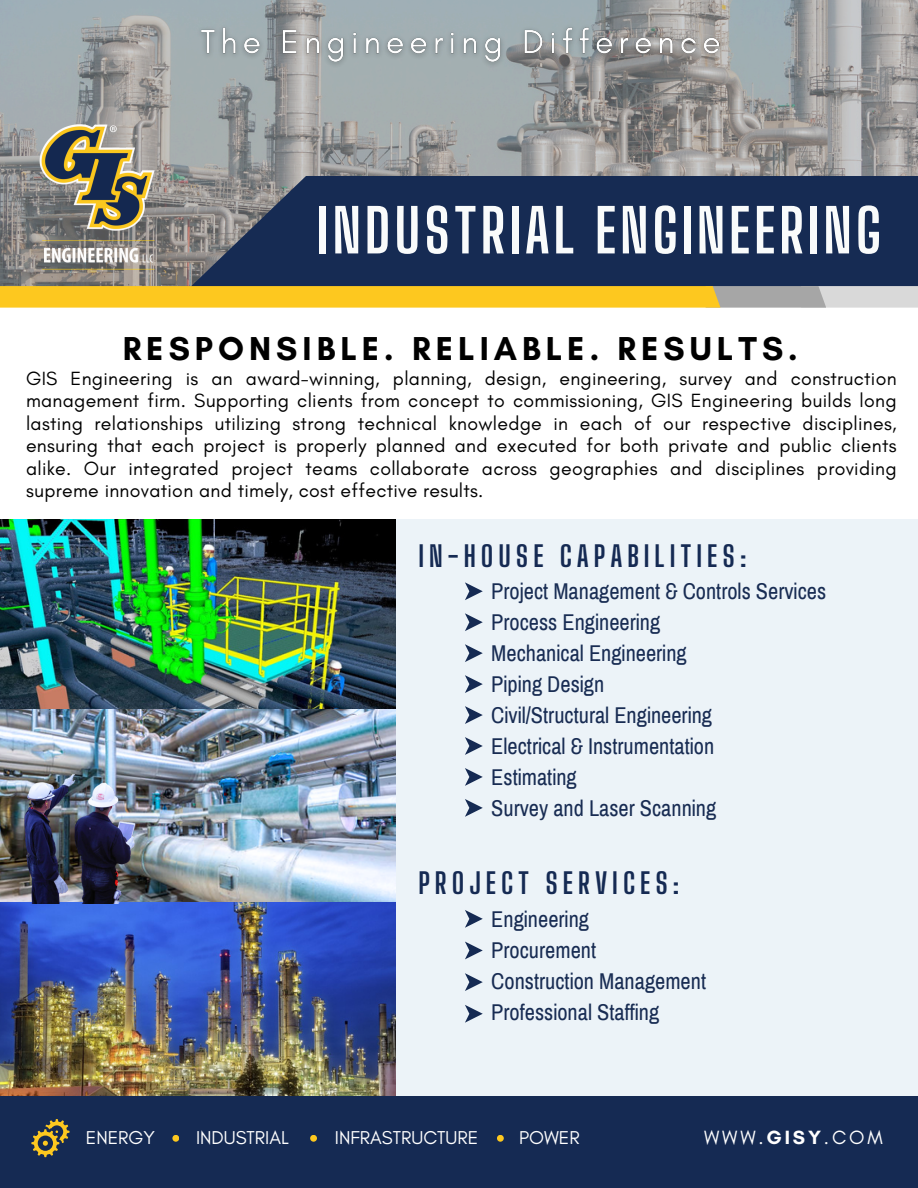
<style>
.page{position:relative;width:918px;height:1188px;background:#fff}
.page>*{position:absolute;margin:0;border:0;box-sizing:border-box;transform-origin:0 0}
.t1{font:700 59.4px "Big Shoulders Display";letter-spacing:.065em;color:#f9fbfb}
.t2{font:700 33.75px "Glacial Indifference";letter-spacing:.15em;color:#000}
.t3{font:700 28.5px "Big Shoulders Display";letter-spacing:.175em;color:#152a53}
.t4{font:22.35px/30.9px "Archivo Narrow";color:#182c53}
.t5{font:19.5px/22.5px "Glacial Indifference";letter-spacing:.015em;color:#000;text-align:justify}
.t6{font:19.5px "Glacial Indifference";letter-spacing:.145em;color:#fff}
.t7{font:18.9px "Glacial Indifference";color:#fff}
.s1{font-weight:700}
</style>
<div class="page">
<svg style="left:0;top:0;width:918px;height:286px;background:#9da1a1"></svg>
<svg style="left:183px;top:176px;width:735px;height:110px;background:#213357"></svg>
<svg style="left:0;top:286px;width:918px;height:22px;background:#edc647"></svg>
<div style="left:396px;top:520px;width:522px;height:576px;background:#ecf3f8"></div>
<img style="left:0;top:520px;width:395px;height:190px">
<img style="left:0;top:710px;width:395px;height:386px">
<svg style="left:465px;top:582px;width:18px;height:18px"></svg>
<svg style="left:465px;top:613px;width:18px;height:18px"></svg>
<svg style="left:465px;top:644px;width:18px;height:18px"></svg>
<svg style="left:465px;top:675px;width:18px;height:18px"></svg>
<svg style="left:465px;top:706px;width:18px;height:18px"></svg>
<svg style="left:465px;top:737px;width:18px;height:18px"></svg>
<svg style="left:465px;top:768px;width:18px;height:18px"></svg>
<svg style="left:465px;top:799px;width:18px;height:18px"></svg>
<svg style="left:465px;top:910px;width:18px;height:18px"></svg>
<svg style="left:465px;top:942px;width:18px;height:17px"></svg>
<svg style="left:465px;top:973px;width:18px;height:18px"></svg>
<img style="left:23px;top:98px;width:158px;height:197px">
<svg style="left:465px;top:1005px;width:18px;height:18px"></svg>
<img style="left:0;top:730px;width:217px;height:173px">
<img style="left:191px;top:19px;width:539px;height:54px">
<div style="left:0;top:1096px;width:918px;height:92px;background:#152a53"></div>
<div style="left:172px;top:1135px;width:7px;height:7px;background:#fdc81f;border-radius:50%"></div>
<div style="left:310px;top:1135px;width:7px;height:7px;background:#fdc81f;border-radius:50%"></div>
<div style="left:497px;top:1135px;width:7px;height:7px;background:#fdc81f;border-radius:50%"></div>
<svg style="left:31px;top:1119px;width:39px;height:38px"></svg>
<p class="t1" style="left:317px;top:195px;width:565px">INDUSTRIAL ENGINEERING</p>
<p class="t2" style="left:123px;top:327px;width:677px">RESPONSIBLE. RELIABLE. RESULTS.</p>
<p class="t5" style="left:26px;top:366px;width:872px">GIS Engineering is an award-winning, planning, design, engineering, survey and construction management firm. Supporting clients from concept to commissioning, GIS Engineering builds long lasting relationships utilizing strong technical knowledge in each of our respective disciplines, ensuring that each project is properly planned and executed for both private and public clients alike. Our integrated project teams collaborate across geographies and disciplines providing supreme innovation and timely, cost effective results.</p>
<h2 class="t3" style="left:418px;top:539px;width:330px">IN-HOUSE CAPABILITIES:</h2>
<p class="t4" style="left:491px;top:576px;width:336px">Project Management &amp; Controls Services<br>Process Engineering<br>Mechanical Engineering<br>Piping Design<br>Civil/Structural Engineering<br>Electrical &amp; Instrumentation<br>Estimating</p>
<p class="t4" style="left:491px;top:793px;width:226px">Survey and Laser Scanning</p>
<p class="t3" style="left:418px;top:866px;width:262px">PROJECT SERVICES:</p>
<p class="t4" style="left:491px;top:904px;width:216px">Engineering<br>Procurement<br>Construction Management</p>
<p class="t4" style="left:491px;top:997px;width:169px">Professional Staffing</p>
<p class="t7" style="left:86px;top:1126px;width:71px">ENERGY</p>
<p class="t7" style="left:196px;top:1126px;width:94px">INDUSTRIAL</p>
<p class="t7" style="left:335px;top:1126px;width:145px">INFRASTRUCTURE</p>
<p class="t7" style="left:519px;top:1126px;width:62px">POWER</p>
<p class="t6" style="left:704px;top:1125px;width:180px">WWW.<span class="s1">GISY</span>.COM</p>
</div>
